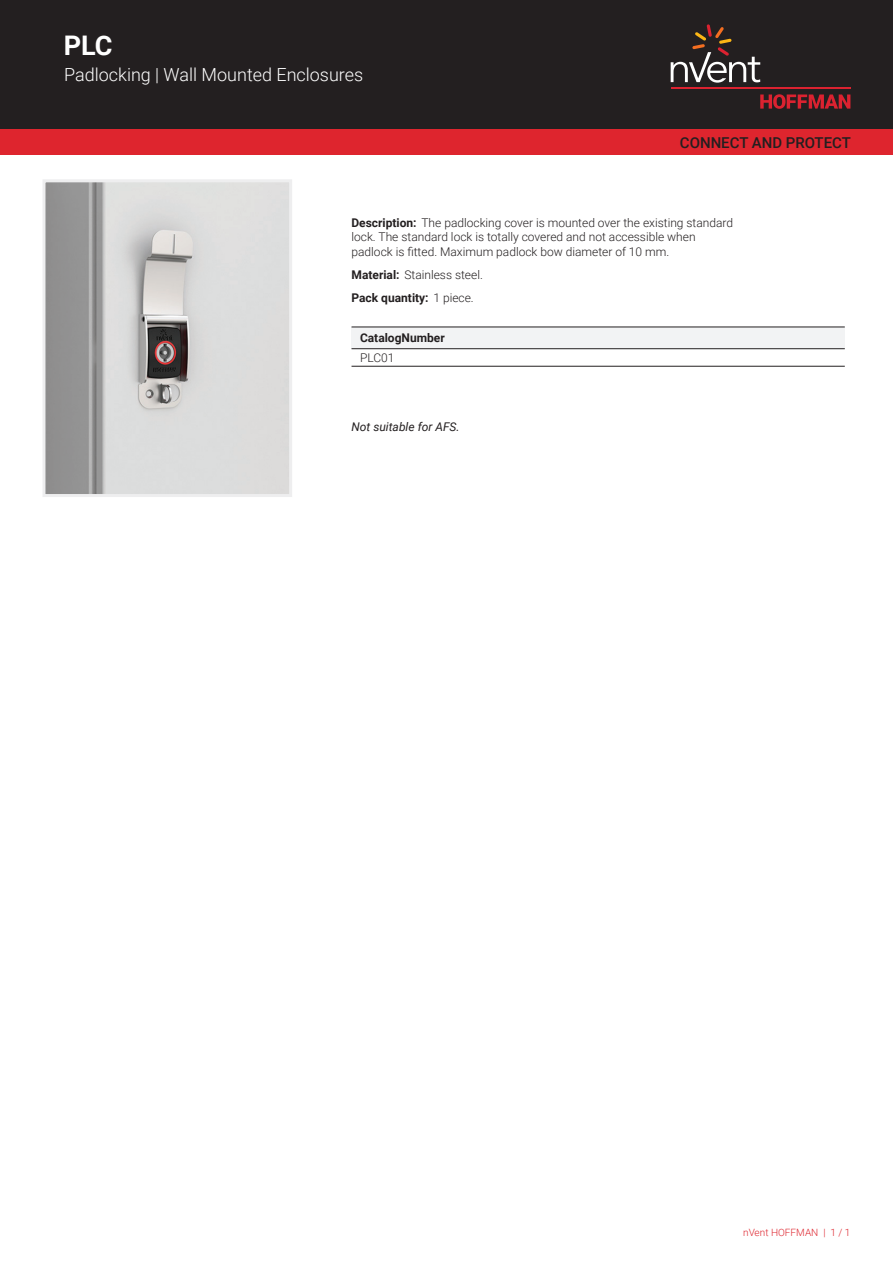
<style>
.page{position:relative;width:893px;height:1263px;background:#fff}
.page>*{position:absolute;margin:0;border:0;box-sizing:border-box;transform-origin:0 0}
.t1{font:700 27px "Roboto";color:#fff}
.t2{font:300 18px "Roboto";color:#fff}
.t3{font:500 15px "Roboto";color:#231f20}
.t4{font:300 12px/14.4px "Roboto";color:#231f20}
.t5{font:700 12px/23px "Roboto";color:#231f20}
.t6{font:italic 12px "Roboto";color:#231f20}
.t7{font:300 10.05px "Roboto";color:#de252e}
.s1{font-weight:700}
.s2{font-weight:300}
</style>
<div class="page">
<div style="left:0;top:0;width:893px;height:129px;background:#231f20"></div>
<svg style="left:760px;top:94px;width:90px;height:15px"></svg>
<hr style="left:671px;top:88px;width:179px;height:1px;background:#db2230">
<svg style="left:671px;top:24px;width:89px;height:59px"></svg>
<div style="left:0;top:129px;width:893px;height:26px;background:#de252e"></div>
<div style="left:351px;top:327px;width:494px;height:22px;background:#f2f3f4"></div>
<hr style="left:351px;top:327px;width:494px;height:1px;background:#231f20">
<hr style="left:351px;top:366px;width:494px;height:1px;background:#231f20">
<hr style="left:351px;top:348px;width:494px;height:1px;background:#231f20">
<img style="left:47px;top:183px;width:241px;height:310px">
<div style="left:43px;top:179px;width:249px;height:318px;border:3px solid #eeeeef"></div>
<h1 class="t1" style="left:64px;top:26px;width:50px">PLC</h1>
<h2 class="t2" style="left:64px;top:62px;width:301px">Padlocking | Wall Mounted Enclosures</h2>
<p class="t3" style="left:680px;top:132px;width:173px">CONNECT AND PROTECT</p>
<p class="t4" style="left:351px;top:215px;width:383px"><span class="s1">Description:</span> The padlocking cover is mounted over the existing standard lock. The standard lock is totally covered and not accessible when padlock is fitted. Maximum padlock bow diameter of 10 mm.</p>
<p class="t5" style="left:351px;top:262px;width:133px">Material: <span class="s2">Stainless steel.<br></span>Pack quantity: <span class="s2">1 piece.</span></p>
<p class="t5" style="left:360px;top:326px;width:86px">CatalogNumber</p>
<p class="t4" style="left:360px;top:350px;width:36px">PLC01</p>
<p class="t6" style="left:351px;top:419px;width:110px">Not suitable for AFS.</p>
<p class="t7" style="left:743px;top:1226px;width:109px">nVent HOFFMAN | 1 / 1</p>
</div>
